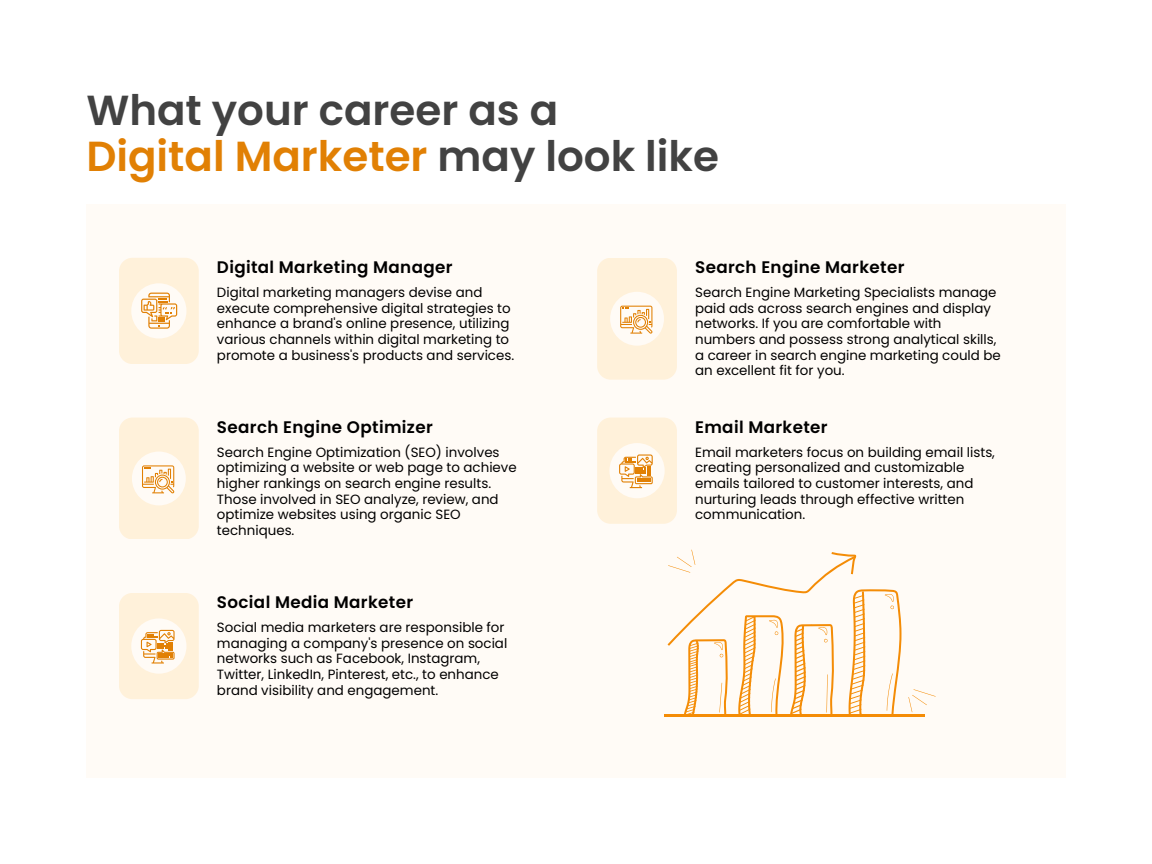
<style>
.page{position:relative;width:1152px;height:864px;background:#fff}
.page>*{position:absolute;margin:0;border:0;box-sizing:border-box;transform-origin:0 0}
.t1{font:600 42px "Poppins";color:#e18004}
.t2{font:600 42px "Poppins";color:#424242}
.t3{font:600 16.8px "Poppins";letter-spacing:.02em;color:#000}
.t4{font:13.35px/15.6px "Poppins";color:#000}
.s1{color:#424242}
</style>
<div class="page">
<div style="left:86px;top:204px;width:980px;height:574px;background:#fffbf6"></div>
<div style="left:119px;top:258px;width:80px;height:106px;background:#fff1da;border-radius:14px"></div>
<div style="left:131px;top:283px;width:55px;height:56px;background:#fffbf6;border-radius:50%"></div>
<svg style="left:141px;top:293px;width:36px;height:36px"></svg>
<div style="left:119px;top:418px;width:80px;height:121px;background:#fff1da;border-radius:14px"></div>
<div style="left:132px;top:452px;width:54px;height:53px;background:#fffbf6;border-radius:50%"></div>
<svg style="left:142px;top:465px;width:32px;height:28px"></svg>
<div style="left:119px;top:593px;width:80px;height:106px;background:#fff1da;border-radius:14px"></div>
<div style="left:131px;top:618px;width:55px;height:56px;background:#fffbf6;border-radius:50%"></div>
<svg style="left:141px;top:630px;width:34px;height:34px"></svg>
<div style="left:597px;top:418px;width:80px;height:106px;background:#fff1da;border-radius:14px"></div>
<div style="left:609px;top:443px;width:56px;height:55px;background:#fffbf6;border-radius:50%"></div>
<svg style="left:619px;top:454px;width:34px;height:34px"></svg>
<div style="left:597px;top:258px;width:80px;height:122px;background:#fff1da;border-radius:14px"></div>
<div style="left:610px;top:292px;width:54px;height:54px;background:#fffbf6;border-radius:50%"></div>
<svg style="left:620px;top:306px;width:32px;height:28px"></svg>
<hr style="left:665px;top:714px;width:260px;height:2px;background:#f48c06">
<svg style="left:908px;top:689px;width:28px;height:23px"></svg>
<svg style="left:668px;top:550px;width:234px;height:167px"></svg>
<p class="t2" style="left:86px;top:80px;width:473px">What your career as a</p>
<p class="t1" style="left:86px;top:127px;width:634px">Digital Marketer <span class="s1">may look like</span></p>
<p class="t3" style="left:217px;top:255px;width:237px">Digital Marketing Manager</p>
<p class="t4" style="left:217px;top:285px;width:299px">Digital marketing managers devise and execute comprehensive digital strategies to enhance a brand's online presence, utilizing various channels within digital marketing to promote a business's products and services.</p>
<p class="t3" style="left:217px;top:415px;width:217px">Search Engine Optimizer</p>
<p class="t4" style="left:217px;top:444px;width:301px">Search Engine Optimization (SEO) involves optimizing a website or web page to achieve higher rankings on search engine results.<br>Those involved in SEO analyze, review, and optimize websites using organic SEO techniques.</p>
<p class="t3" style="left:217px;top:591px;width:198px">Social Media Marketer</p>
<p class="t4" style="left:217px;top:620px;width:292px">Social media marketers are responsible for managing a company's presence on social networks such as Facebook, Instagram, Twitter, LinkedIn, Pinterest, etc., to enhance brand visibility and engagement.</p>
<p class="t3" style="left:695px;top:255px;width:211px">Search Engine Marketer</p>
<p class="t4" style="left:695px;top:285px;width:307px">Search Engine Marketing Specialists manage paid ads across search engines and display networks. If you are comfortable with numbers and possess strong analytical skills, a career in search engine marketing could be an excellent fit for you.</p>
<p class="t3" style="left:695px;top:415px;width:134px">Email Marketer</p>
<p class="t4" style="left:695px;top:444px;width:301px">Email marketers focus on building email lists, creating personalized and customizable emails tailored to customer interests, and nurturing leads through effective written communication.</p>
</div>
